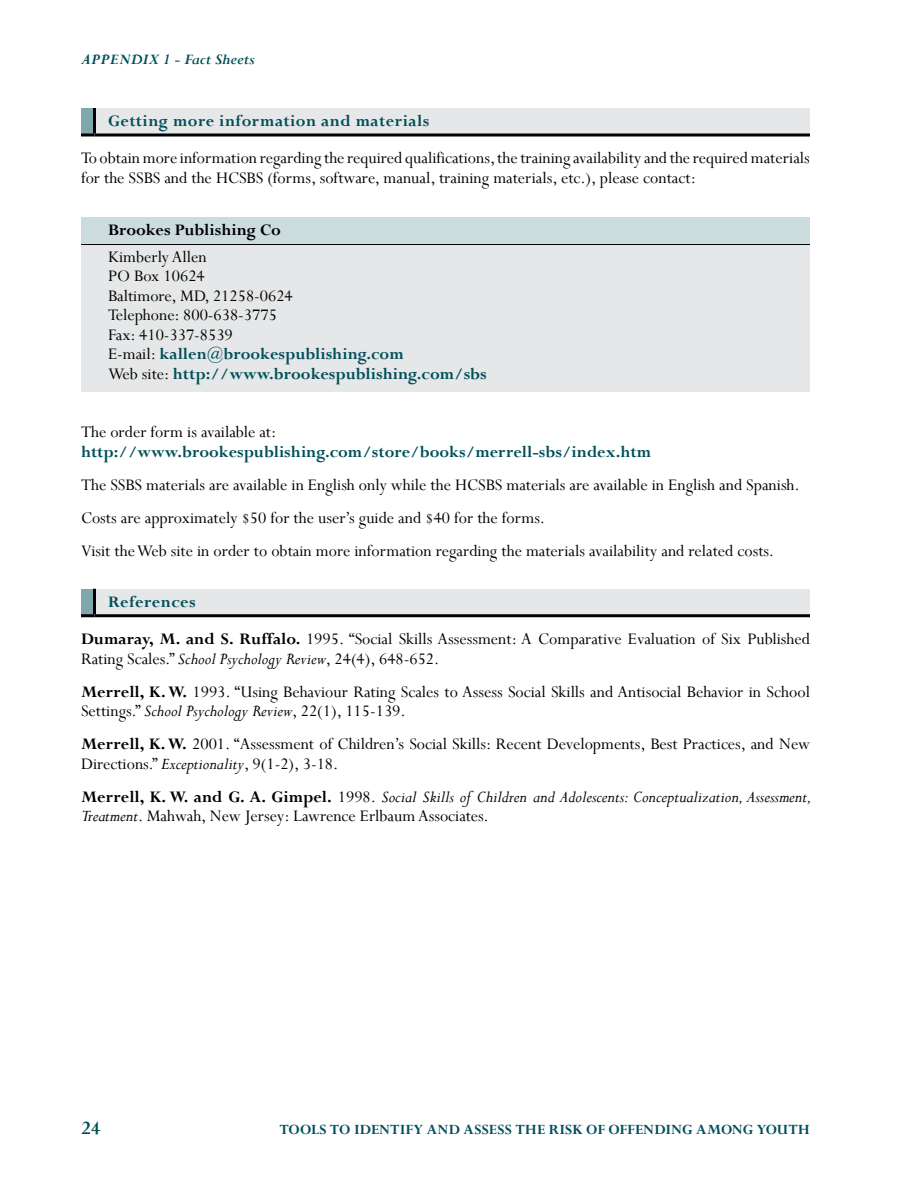
<style>
.page{position:relative;width:918px;height:1188px;background:#fff}
.page>*{position:absolute;margin:0;border:0;box-sizing:border-box;transform-origin:0 0}
.t1{font:700 21px "Perpetua";color:#004f5a}
.t2{font:18px/19.5px "Perpetua";color:#000}
.t3{font:italic 18px/33px "Perpetua";color:#000}
.t4{font:700 18px "Perpetua";color:#004f5a}
.t5{font:700 18px "Perpetua";letter-spacing:.025em;color:#004f5a}
.t6{font:700 18px "Perpetua";color:#000}
.t7{font:italic 700 16.5px "Perpetua";letter-spacing:-.005em;color:#004f5a}
.t8{font:700 15.75px "Perpetua";letter-spacing:.015em;color:#004f5a}
.s1{font-weight:700;color:#004f5a}
.s2{font-weight:700}
.s3{font-style:italic}
.s4{font-style:normal}
.s5{font-weight:700;font-style:normal}
</style>
<div class="page">
<div style="left:81px;top:244px;width:729px;height:148px;background:#e6e7e8"></div>
<div style="left:81px;top:217px;width:729px;height:28px;background:#ccdcde"></div>
<div style="left:81px;top:108px;width:13px;height:27px;background:#80a7ac"></div>
<div style="left:94px;top:108px;width:716px;height:27px;background:#e6e7e8"></div>
<hr style="left:93px;top:108px;width:3px;height:26px;background:#000">
<svg style="left:81px;top:134px;width:13px;height:2px"></svg>
<hr style="left:94px;top:134px;width:716px;height:2px;background:#000">
<div style="left:81px;top:589px;width:13px;height:27px;background:#80a7ac"></div>
<div style="left:94px;top:589px;width:716px;height:27px;background:#e6e7e8"></div>
<hr style="left:93px;top:589px;width:3px;height:25px;background:#000">
<svg style="left:81px;top:614px;width:13px;height:3px"></svg>
<hr style="left:94px;top:614px;width:716px;height:3px;background:#000">
<hr style="left:81px;top:244px;width:729px;height:1px;background:#000">
<p class="t7" style="left:81px;top:49px;width:175px">APPENDIX 1 - Fact Sheets</p>
<p class="t5" style="left:108px;top:110px;width:323px">Getting more information and materials</p>
<p class="t2" style="left:81px;top:148px;width:730px">To obtain more information regarding the required qualifications, the training availability and the required materials for the SSBS and the HCSBS (forms, software, manual, training materials, etc.), please contact:</p>
<p class="t6" style="left:108px;top:219px;width:174px">Brookes Publishing Co</p>
<p class="t2" style="left:108px;top:246px;width:380px">Kimberly Allen<br>PO Box 10624<br>Baltimore, MD, 21258-0624<br>Telephone: 800-638-3775<br>Fax: 410-337-8539<br>E-mail: <span class="s1">kallen@brookespublishing.com<br></span>Web site: <span class="s1">http://www.brookespublishing.com/sbs</span></p>
<p class="t2" style="left:81px;top:422px;width:197px">The order form is available at:</p>
<p class="t4" style="left:81px;top:440px;width:572px">http://www.brookespublishing.com/store/books/merrell-sbs/index.htm</p>
<p class="t2" style="left:81px;top:468px;width:720px;line-height:33px">The SSBS materials are available in English only while the HCSBS materials are available in English and Spanish.<br>Costs are approximately $50 for the user’s guide and $40 for the forms.<br>Visit the Web site in order to obtain more information regarding the materials availability and related costs.</p>
<p class="t2" style="left:81px;top:583px;width:730px;line-height:37.5px;text-indent:27px"><span class="s1">References<br></span><span class="s2">Dumaray, M. and S. Ruffalo.</span> 1995. “Social Skills Assessment: A Comparative Evaluation of Six Published</p>
<p class="t2" style="left:81px;top:642px;width:731px;line-height:33px">Rating Scales.” <span class="s3">School Psychology Review</span>, 24(4), 648-652.<br><span class="s2">Merrell, K. W.</span> 1993. “Using Behaviour Rating Scales to Assess Social Skills and Antisocial Behavior in School</p>
<p class="t2" style="left:81px;top:694px;width:731px;line-height:33px">Settings.” <span class="s3">School Psychology Review</span>, 22(1), 115-139.<br><span class="s2">Merrell, K. W.</span> 2001. “Assessment of Children’s Social Skills: Recent Developments, Best Practices, and New</p>
<p class="t3" style="left:81px;top:746px;width:732px"><span class="s4">Directions.”</span> Exceptionality<span class="s4">, 9(1-2), 3-18.<br></span><span class="s5">Merrell, K. W. and G. A. Gimpel.</span> <span class="s4">1998.</span> Social Skills of Children and Adolescents: Conceptualization, Assessment,</p>
<p class="t2" style="left:81px;top:806px;width:409px"><span class="s3">Treatment</span>. Mahwah, New Jersey: Lawrence Erlbaum Associates.</p>
<p class="t1" style="left:81px;top:1115px;width:21px">24</p>
<p class="t8" style="left:280px;top:1120px;width:532px">TOOLS TO IDENTIFY AND ASSESS THE RISK OF OFFENDING AMONG YOUTH</p>
</div>
